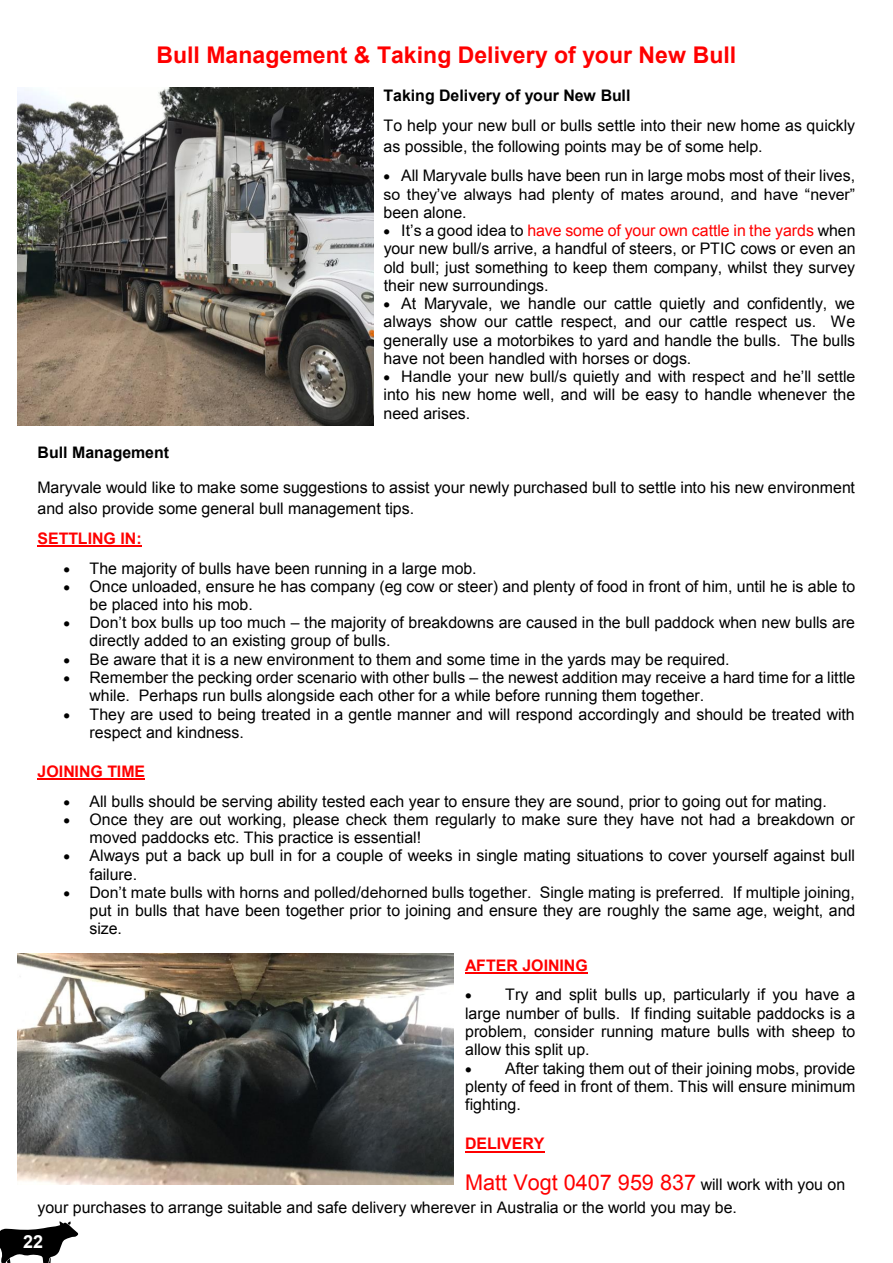
<style>
.page{position:relative;width:893px;height:1263px;background:#fff}
.page>*{position:absolute;margin:0;border:0;box-sizing:border-box;transform-origin:0 0}
.t1{font:700 22.95px "Arial";color:#f00}
.t2{font:21.6px "Arial";color:#f00}
.t3{font:700 18px "Arial";color:#fff}
.t4{font:15.9px/18.1px "Arial";color:#000}
.t5{font:700 15.9px "Arial";color:#f00}
.t6{font:700 15.9px "Arial";color:#000}
.s1{color:#f00}
.s2{font-size:15.9px;color:#000}
</style>
<div class="page">
<hr style="left:38px;top:545px;width:104px;height:2px;background:#f00">
<hr style="left:38px;top:778px;width:107px;height:2px;background:#f00">
<hr style="left:465px;top:972px;width:123px;height:2px;background:#f00">
<hr style="left:465px;top:1151px;width:79px;height:1px;background:#f00">
<img style="left:17px;top:953px;width:436px;height:231px">
<img style="left:17px;top:88px;width:356px;height:337px">
<div style="left:231px;top:233px;width:33px;height:31px;background:#e7e6e6"></div>
<svg style="left:0;top:1221px;width:79px;height:42px"></svg>
<h1 class="t1" style="left:157px;top:40px;width:581px">Bull Management &amp; Taking Delivery of your New Bull</h1>
<p class="t6" style="left:384px;top:85px;width:248px">Taking Delivery of your New Bull</p>
<p class="t4" style="left:384px;top:115px;width:473px;line-height:21px">To help your new bull or bulls settle into their new home as quickly as possible, the following points may be of some help.</p>
<p class="t4" style="left:384px;top:167px;width:473px;text-align:justify">• All Maryvale bulls have been run in large mobs most of their lives, so they’ve always had plenty of mates around, and have “never” been alone.</p>
<p class="t4" style="left:384px;top:221px;width:473px;text-align:justify">• It’s a good idea to <span class="s1">have some of your own cattle in the yards</span> when your new bull/s arrive, a handful of steers, or PTIC cows or even an old bull; just something to keep them company, whilst they survey their new surroundings.</p>
<p class="t4" style="left:384px;top:294px;width:473px;text-align:justify">• At Maryvale, we handle our cattle quietly and confidently, we always show our cattle respect, and our cattle respect us. We generally use a motorbikes to yard and handle the bulls. The bulls have not been handled with horses or dogs.</p>
<p class="t4" style="left:384px;top:367px;width:473px;text-align:justify">• Handle your new bull/s quietly and with respect and he’ll settle into his new home well, and will be easy to handle whenever the need arises.</p>
<p class="t6" style="left:38px;top:441px;width:133px">Bull Management</p>
<p class="t4" style="left:38px;top:477px;width:819px;line-height:21px">Maryvale would like to make some suggestions to assist your newly purchased bull to settle into his new environment and also provide some general bull management tips.</p>
<p class="t5" style="left:38px;top:528px;width:106px">SETTLING IN:</p>
<p class="t4" style="left:64px;top:559px;width:414px">• The majority of bulls have been running in a large mob.</p>
<p class="t4" style="left:90px;top:577px;width:767px;text-indent:-26px">• Once unloaded, ensure he has company (eg cow or steer) and plenty of food in front of him, until he is able to be placed into his mob.</p>
<p class="t4" style="left:90px;top:613px;width:767px;text-indent:-26px">• Don’t box bulls up too much – the majority of breakdowns are caused in the bull paddock when new bulls are directly added to an existing group of bulls.</p>
<p class="t4" style="left:64px;top:650px;width:668px">• Be aware that it is a new environment to them and some time in the yards may be required.</p>
<p class="t4" style="left:90px;top:668px;width:767px;text-indent:-26px">• Remember the pecking order scenario with other bulls – the newest addition may receive a hard time for a little while. Perhaps run bulls alongside each other for a while before running them together.</p>
<p class="t4" style="left:90px;top:705px;width:767px;text-indent:-26px">• They are used to being treated in a gentle manner and will respond accordingly and should be treated with respect and kindness.</p>
<p class="t5" style="left:38px;top:761px;width:109px">JOINING TIME</p>
<p class="t4" style="left:64px;top:792px;width:765px">• All bulls should be serving ability tested each year to ensure they are sound, prior to going out for mating.</p>
<p class="t4" style="left:90px;top:810px;width:767px;text-indent:-26px">• Once they are out working, please check them regularly to make sure they have not had a breakdown or moved paddocks etc. This practice is essential!</p>
<p class="t4" style="left:90px;top:847px;width:767px;text-indent:-26px">• Always put a back up bull in for a couple of weeks in single mating situations to cover yourself against bull failure.</p>
<p class="t4" style="left:90px;top:883px;width:767px;text-align:justify;text-indent:-26px">• Don’t mate bulls with horns and polled/dehorned bulls together. Single mating is preferred. If multiple joining, put in bulls that have been together prior to joining and ensure they are roughly the same age, weight, and size.</p>
<p class="t5" style="left:465px;top:954px;width:124px">AFTER JOINING</p>
<p class="t4" style="left:465px;top:986px;width:392px;text-align:justify">• Try and split bulls up, particularly if you have a large number of bulls. If finding suitable paddocks is a problem, consider running mature bulls with sheep to allow this split up.</p>
<p class="t4" style="left:465px;top:1059px;width:392px;text-align:justify">• After taking them out of their joining mobs, provide plenty of feed in front of them. This will ensure minimum fighting.</p>
<p class="t5" style="left:465px;top:1133px;width:81px">DELIVERY</p>
<h2 class="t2" style="left:465px;top:1168px;width:382px">Matt Vogt 0407 959 837 <span class="s2">will work with you on</span></h2>
<p class="t4" style="left:38px;top:1199px;width:701px">your purchases to arrange suitable and safe delivery wherever in Australia or the world you may be.</p>
<p class="t3" style="left:23px;top:1230px;width:22px">22</p>
</div>
